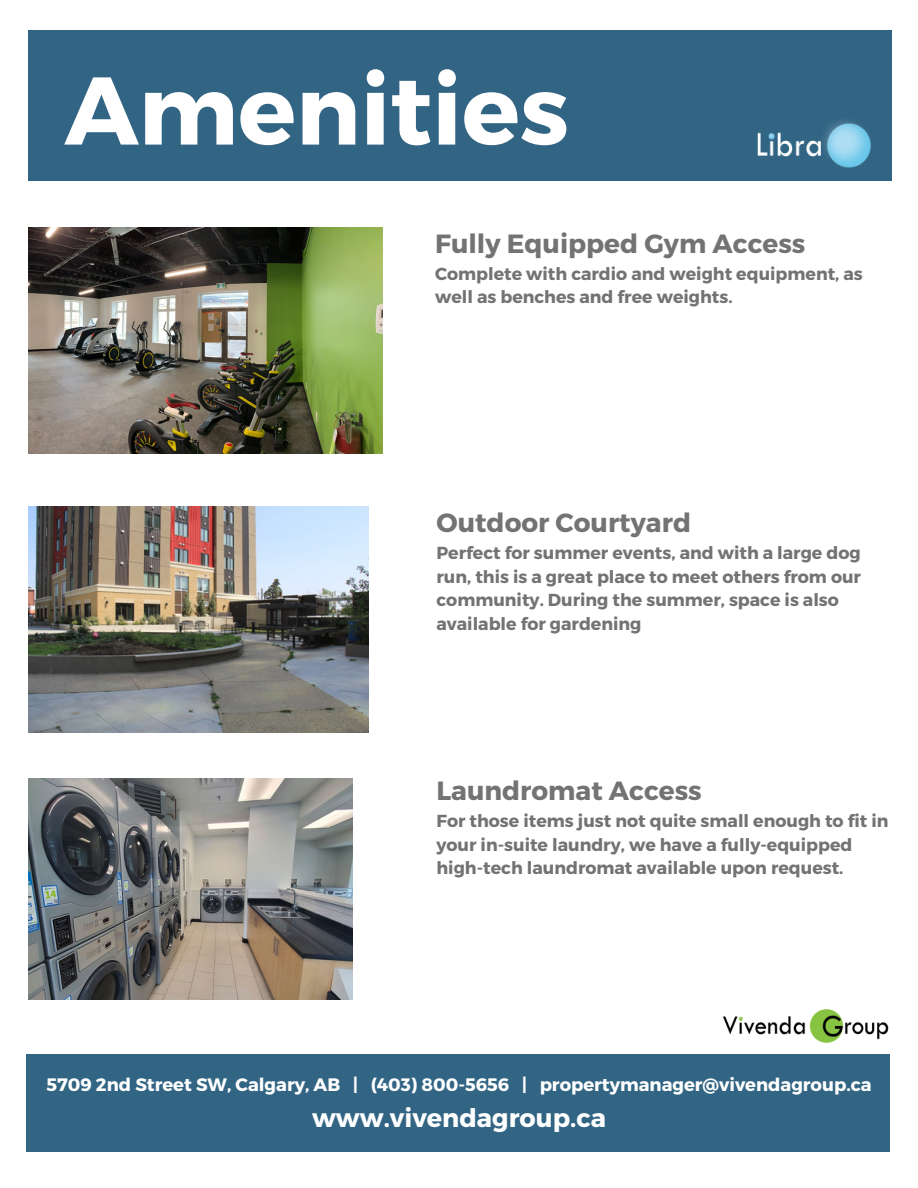
<style>
.page{position:relative;width:918px;height:1188px;background:#fff}
.page>*{position:absolute;margin:0;border:0;box-sizing:border-box;transform-origin:0 0}
.t1{font:700 96px "Montserrat";color:#fff}
.t2{font:700 26.4px "Montserrat";color:#737373}
.t3{font:700 25.5px "Montserrat";color:#fff}
.t4{font:700 18px "Montserrat";color:#fff}
.t5{font:700 17.4px/23.7px "Montserrat";color:#737373}
</style>
<div class="page">
<div style="left:28px;top:30px;width:864px;height:151px;background:#326584"></div>
<img style="left:757px;top:121px;width:114px;height:47px">
<div style="left:26px;top:1054px;width:864px;height:97px;background:#326584"></div>
<img style="left:28px;top:227px;width:355px;height:226px">
<img style="left:28px;top:779px;width:324px;height:220px">
<img style="left:723px;top:1009px;width:166px;height:34px">
<img style="left:28px;top:507px;width:340px;height:226px">
<p class="t1" style="left:65px;top:48px;width:506px">Amenities</p>
<p class="t2" style="left:435px;top:226px;width:372px">Fully Equipped Gym Access</p>
<p class="t5" style="left:435px;top:261px;width:429px">Complete with cardio and weight equipment, as well as benches and free weights.</p>
<p class="t2" style="left:436px;top:505px;width:256px">Outdoor Courtyard</p>
<p class="t5" style="left:436px;top:540px;width:426px">Perfect for summer events, and with a large dog run, this is a great place to meet others from our community. During the summer, space is also available for gardening</p>
<p class="t2" style="left:437px;top:773px;width:267px">Laundromat Access</p>
<p class="t5" style="left:437px;top:808px;width:454px">For those items just not quite small enough to fit in your in-suite laundry, we have a fully-equipped high-tech laundromat available upon request.</p>
<p class="t4" style="left:46px;top:1073px;width:827px">5709 2nd Street SW, Calgary, AB | (403) 800-5656 | propertymanager@vivendagroup.ca</p>
<p class="t3" style="left:312px;top:1101px;width:295px">www.vivendagroup.ca</p>
</div>
